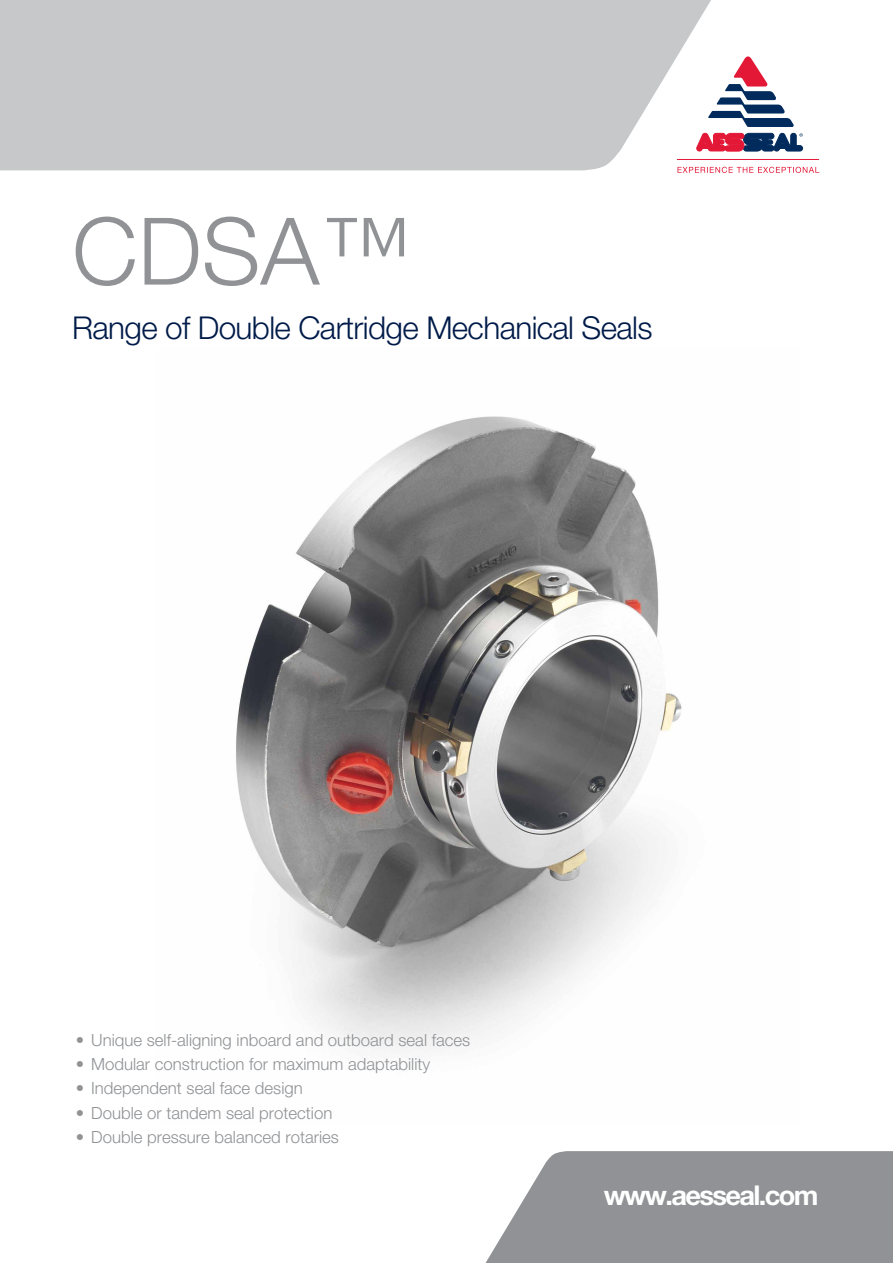
<style>
.page{position:relative;width:893px;height:1263px;background:#fff}
.page>*{position:absolute;margin:0;border:0;box-sizing:border-box;transform-origin:0 0}
.t1{font:300 93.3px "Helvetica Neue LTW1 G";color:#909295}
.t2{font:300 31.5px "Helvetica Neue LTW1 G";letter-spacing:-.02em;color:#001b49}
.t3{font:700 27.3px "Helvetica Neue LTW1 G";letter-spacing:-.06em;color:#fff}
.t4{font:300 16.8px "Helvetica Neue LTW1 G";color:#909295}
</style>
<div class="page">
<svg style="left:485px;top:1151px;width:408px;height:112px;background:#999b9e"></svg>
<svg style="left:0;top:0;width:816px;height:170px;background:#cecfd1"></svg>
<img style="left:236px;top:416px;width:446px;height:637px">
<hr style="left:677px;top:159px;width:142px;height:1px;background:#e31837">
<svg style="left:696px;top:133px;width:107px;height:18px;background:#814769"></svg>
<svg style="left:677px;top:167px;width:142px;height:6px"></svg>
<svg style="left:708px;top:56px;width:86px;height:71px"></svg>
<h1 class="t1" style="left:72px;top:194px;width:341px">CDSA™</h1>
<h2 class="t2" style="left:72px;top:309px;width:582px">Range of Double Cartridge Mechanical Seals</h2>
<p class="t4" style="left:76px;top:1029px;width:396px">• Unique self-aligning inboard and outboard seal faces</p>
<p class="t4" style="left:76px;top:1054px;width:356px">• Modular construction for maximum adaptability</p>
<p class="t4" style="left:76px;top:1078px;width:229px">• Independent seal face design</p>
<p class="t4" style="left:76px;top:1102px;width:258px">• Double or tandem seal protection</p>
<p class="t4" style="left:76px;top:1127px;width:265px">• Double pressure balanced rotaries</p>
<h3 class="t3" style="left:604px;top:1179px;width:216px">www.aesseal.com</h3>
</div>
